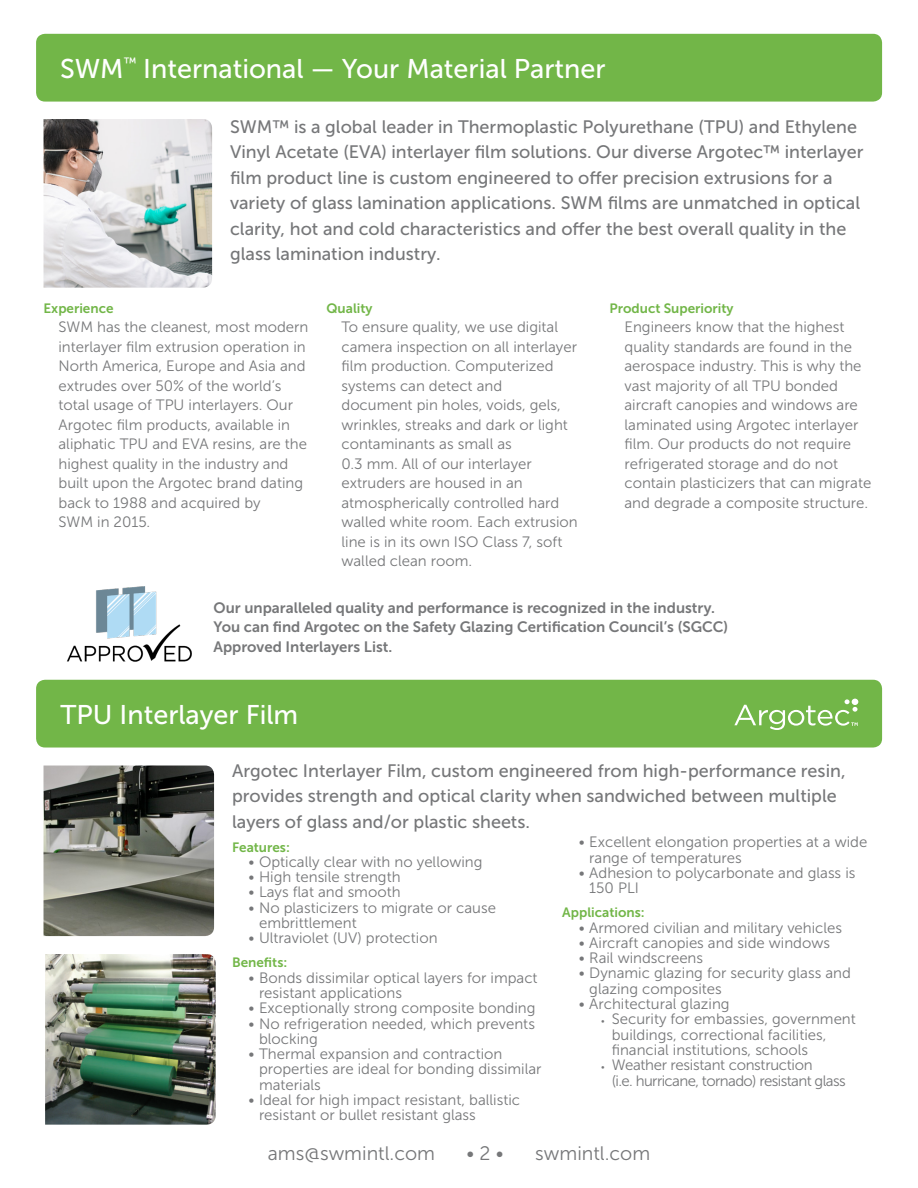
<style>
.page{position:relative;width:918px;height:1188px;background:#fff}
.page>*{position:absolute;margin:0;border:0;box-sizing:border-box;transform-origin:0 0}
.White_on_Grey_Heads{font:27px "Museo Sans 500";color:#fff}
._13_17_Copy{font:19.5px "Museo Sans 300";color:#767779}
._13_17_Copy-2{font:18px/25.5px "Museo Sans 500";color:#767779}
._9_13_Copy{font:15px/19.5px "Museo Sans 300";color:#767779}
.Green_subhead{font:15px/19.5px "Museo Sans 700";color:#767779}
._9_13_Copy-2{font:15px/15.3px "Museo Sans 300";letter-spacing:-.04em;color:#767779}
.Green_subhead-2{font:13.5px "Museo Sans 700";color:#72b648}
.s1{font-size:9px}
</style>
<div class="page">
<div style="left:36px;top:34px;width:846px;height:68px;background:#72b648;border-radius:9px"></div>
<div style="left:36px;top:680px;width:846px;height:68px;background:#72b648;border-radius:9px"></div>
<img style="left:44px;top:119px;width:168px;height:169px">
<img style="left:45px;top:954px;width:171px;height:171px">
<img style="left:44px;top:766px;width:170px;height:170px">
<img style="left:67px;top:587px;width:125px;height:75px">
<svg style="left:734px;top:699px;width:124px;height:31px"></svg>
<p class="White_on_Grey_Heads" style="left:60px;top:54px;width:547px">SWM<sup>™</sup> International — Your Material Partner</p>
<p class="_13_17_Copy-2" style="left:230px;top:114px;width:635px">SWM™ is a global leader in Thermoplastic Polyurethane (TPU) and Ethylene Vinyl Acetate (EVA) interlayer film solutions. Our diverse Argotec™ interlayer film product line is custom engineered to offer precision extrusions for a variety of glass lamination applications. SWM films are unmatched in optical clarity, hot and cold characteristics and offer the best overall quality in the glass lamination industry.</p>
<p class="Green_subhead-2" style="left:44px;top:301px;width:72px">Experience</p>
<p class="_9_13_Copy" style="left:58px;top:318px;width:252px">SWM has the cleanest, most modern interlayer film extrusion operation in<br>North America, Europe and Asia and extrudes over 50% of the world’s total usage of TPU interlayers. Our<br>Argotec film products, available in aliphatic TPU and EVA resins, are the highest quality in the industry and built upon the Argotec brand dating back to 1988 and acquired by<br>SWM in 2015.</p>
<p class="Green_subhead-2" style="left:327px;top:301px;width:48px">Quality</p>
<p class="_9_13_Copy" style="left:342px;top:318px;width:238px">To ensure quality, we use digital camera inspection on all interlayer film production. Computerized systems can detect and<br>document pin holes, voids, gels, wrinkles, streaks and dark or light contaminants as small as<br>0.3 mm. All of our interlayer extruders are housed in an atmospherically controlled hard walled white room. Each extrusion line is in its own ISO Class 7, soft walled clean room.</p>
<p class="Green_subhead-2" style="left:609px;top:301px;width:126px">Product Superiority</p>
<p class="_9_13_Copy" style="left:624px;top:318px;width:248px">Engineers know that the highest quality standards are found in the aerospace industry. This is why the vast majority of all TPU bonded aircraft canopies and windows are laminated using Argotec interlayer film. Our products do not require refrigerated storage and do not contain plasticizers that can migrate and degrade a composite structure.</p>
<p class="Green_subhead" style="left:213px;top:598px;width:516px">Our unparalleled quality and performance is recognized in the industry.<br>You can find Argotec on the Safety Glazing Certification Council’s (SGCC)<br>Approved Interlayers List.</p>
<p class="White_on_Grey_Heads" style="left:61px;top:700px;width:239px">TPU Interlayer Film</p>
<p class="_13_17_Copy-2" style="left:232px;top:758px;width:615px">Argotec Interlayer Film, custom engineered from high-performance resin, provides strength and optical clarity when sandwiched between multiple layers of glass and/or plastic sheets.</p>
<p class="Green_subhead-2" style="left:232px;top:839px;width:59px">Features:</p>
<p class="_9_13_Copy" style="left:249px;top:852px;width:235px">• Optically clear with no yellowing</p>
<p class="_9_13_Copy" style="left:249px;top:867px;width:154px">• High tensile strength</p>
<p class="_9_13_Copy" style="left:249px;top:883px;width:154px">• Lays flat and smooth</p>
<p class="_9_13_Copy" style="left:259px;top:900px;width:239px;line-height:15.3px;text-indent:-10px">• No plasticizers to migrate or cause embrittlement</p>
<p class="_9_13_Copy" style="left:249px;top:929px;width:191px">• Ultraviolet (UV) protection</p>
<p class="Green_subhead-2" style="left:232px;top:955px;width:57px">Benefits:</p>
<p class="_9_13_Copy" style="left:259px;top:970px;width:280px;line-height:15.3px;text-indent:-10px">• Bonds dissimilar optical layers for impact resistant applications</p>
<p class="_9_13_Copy" style="left:249px;top:998px;width:289px">• Exceptionally strong composite bonding</p>
<p class="_9_13_Copy" style="left:259px;top:1016px;width:277px;line-height:15.3px;text-indent:-10px">• No refrigeration needed, which prevents blocking</p>
<p class="_9_13_Copy" style="left:259px;top:1046px;width:284px;line-height:15.3px;text-indent:-10px">• Thermal expansion and contraction properties are ideal for bonding dissimilar materials</p>
<p class="_9_13_Copy" style="left:259px;top:1092px;width:263px;line-height:15.3px;text-indent:-10px">• Ideal for high impact resistant, ballistic resistant or bullet resistant glass</p>
<p class="_9_13_Copy" style="left:589px;top:835px;width:280px;line-height:15.3px;text-indent:-10px">• Excellent elongation properties at a wide range of temperatures</p>
<p class="_9_13_Copy" style="left:589px;top:865px;width:268px;line-height:15.3px;text-indent:-10px">• Adhesion to polycarbonate and glass is<br>150 PLI</p>
<p class="Green_subhead-2" style="left:562px;top:905px;width:84px">Applications:</p>
<p class="_9_13_Copy" style="left:579px;top:918px;width:265px">• Armored civilian and military vehicles</p>
<p class="_9_13_Copy" style="left:579px;top:933px;width:253px">• Aircraft canopies and side windows</p>
<p class="_9_13_Copy" style="left:579px;top:948px;width:126px">• Rail windscreens</p>
<p class="_9_13_Copy" style="left:589px;top:966px;width:263px;line-height:15.3px;text-indent:-10px">• Dynamic glazing for security glass and glazing composites</p>
<p class="_9_13_Copy" style="left:579px;top:994px;width:152px">• Architectural glazing</p>
<p class="_9_13_Copy" style="left:612px;top:1012px;width:246px;line-height:15.3px;text-indent:-10px"><span class="s1">•</span> Security for embassies, government buildings, correctional facilities, financial institutions, schools</p>
<p class="_9_13_Copy-2" style="left:612px;top:1058px;width:235px;text-indent:-10px"><span class="s1">•</span> Weather resistant construction<br>(i.e. hurricane, tornado) resistant glass</p>
<p class="_13_17_Copy" style="left:268px;top:1142px;width:169px">ams@swmintl.com</p>
<p class="_13_17_Copy" style="left:467px;top:1142px;width:39px">• 2 •</p>
<p class="_13_17_Copy" style="left:535px;top:1142px;width:117px">swmintl.com</p>
</div>
